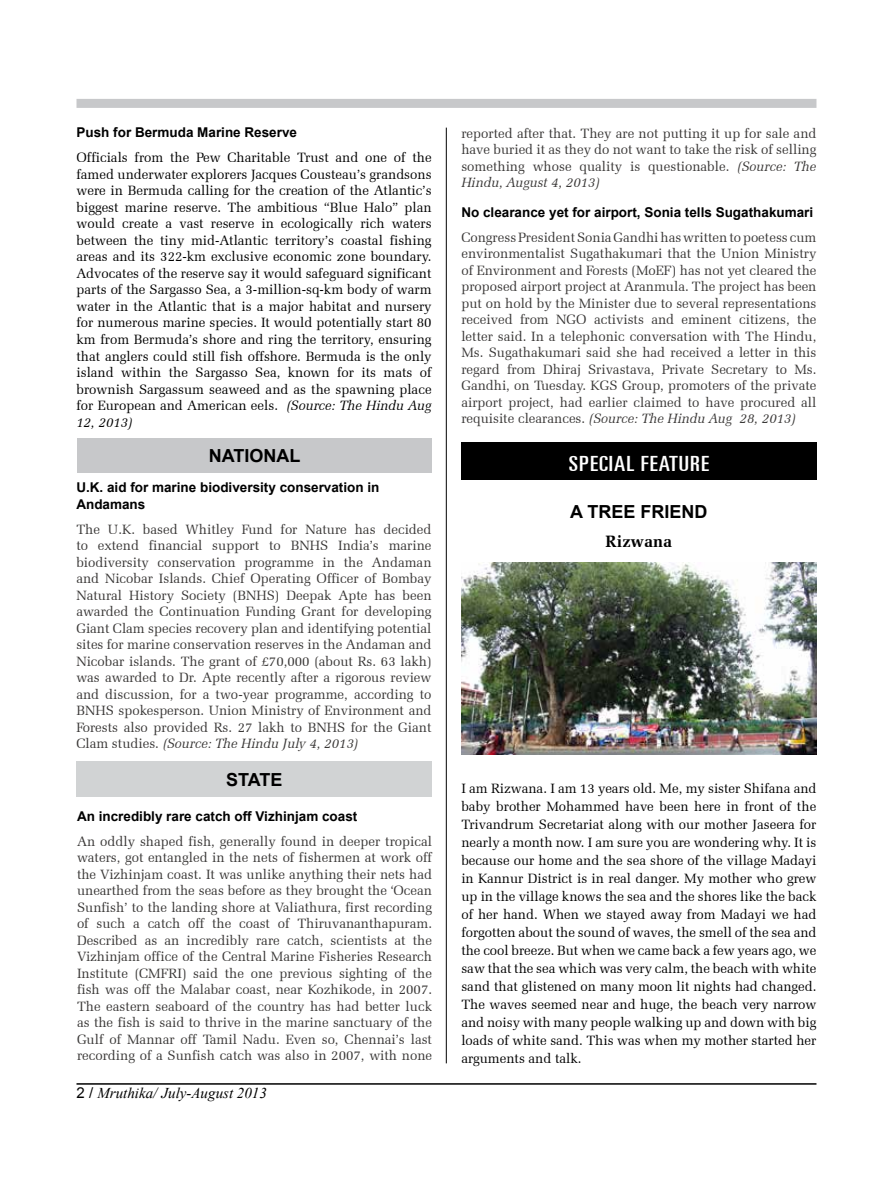
<style>
.page{position:relative;width:893px;height:1191px;background:#fff}
.page>*{position:absolute;margin:0;border:0;box-sizing:border-box;transform-origin:0 0}
.t1{font:ultra-condensed 21px "Univers LT";color:#fff;scale:1.2 1}
.t2{font:700 18px "Arial";color:#000}
.t3{font:700 16.5px "Zapf Elliptical 711 BT";color:#000}
.t4{font:italic 15px "Times New Roman";color:#000}
.t5{font:13.5px/16.5px "Zapf Elliptical 711 BT";color:#393736;text-align:justify}
.t6{font:13.5px/16.5px "Zapf Elliptical 711 BT";color:#000;text-align:justify}
.t7{font:700 13.5px/16.5px "Arial";color:#000}
.s1{font-style:italic}
.s2{font-family:"Arial";font-style:normal}
</style>
<div class="page">
<hr style="left:76px;top:1083px;width:740px;height:1px;background:#000">
<div style="left:76px;top:99px;width:740px;height:9px;background:#c7c8ca"></div>
<hr style="left:446px;top:128px;width:1px;height:935px;background:#000">
<div style="left:77px;top:438px;width:355px;height:35px;background:#c7c8ca"></div>
<div style="left:77px;top:761px;width:355px;height:36px;background:#d1d3d4"></div>
<div style="left:461px;top:442px;width:355px;height:38px;background:#000"></div>
<img style="left:461px;top:562px;width:355px;height:192px">
<p class="t7" style="left:76px;top:125px;width:222px">Push for Bermuda Marine Reserve</p>
<p class="t6" style="left:76px;top:149px;width:357px">Officials from the Pew Charitable Trust and one of the famed underwater explorers Jacques Cousteau’s grandsons were in Bermuda calling for the creation of the Atlantic’s biggest marine reserve. The ambitious “Blue Halo” plan would create a vast reserve in ecologically rich waters between the tiny mid-Atlantic territory’s coastal fishing areas and its 322-km exclusive economic zone boundary.<br>Advocates of the reserve say it would safeguard significant parts of the Sargasso Sea, a 3-million-sq-km body of warm water in the Atlantic that is a major habitat and nursery for numerous marine species. It would potentially start 80 km from Bermuda’s shore and ring the territory, ensuring that anglers could still fish offshore. Bermuda is the only island within the Sargasso Sea, known for its mats of brownish Sargassum seaweed and as the spawning place for European and American eels. <span class="s1">(Source: The Hindu Aug 12, 2013)</span></p>
<h2 class="t2" style="left:209px;top:444px;width:26px">National</h2>
<p class="t7" style="left:76px;top:479px;width:305px">U.K. aid for marine biodiversity conservation in<br>Andamans</p>
<p class="t5" style="left:76px;top:521px;width:357px">The U.K. based Whitley Fund for Nature has decided to extend financial support to BNHS India’s marine biodiversity conservation programme in the Andaman and Nicobar Islands. Chief Operating Officer of Bombay Natural History Society (BNHS) Deepak Apte has been awarded the Continuation Funding Grant for developing Giant Clam species recovery plan and identifying potential sites for marine conservation reserves in the Andaman and Nicobar islands. The grant of £70,000 (about Rs. 63 lakh) was awarded to Dr. Apte recently after a rigorous review and discussion, for a two-year programme, according to BNHS spokesperson. Union Ministry of Environment and Forests also provided Rs. 27 lakh to BNHS for the Giant Clam studies. <span class="s1">(Source: The Hindu July 4, 2013)</span></p>
<h2 class="t2" style="left:226px;top:767px;width:24px">State</h2>
<p class="t7" style="left:77px;top:808px;width:282px">An incredibly rare catch off Vizhinjam coast</p>
<p class="t5" style="left:77px;top:832px;width:357px">An oddly shaped fish, generally found in deeper tropical waters, got entangled in the nets of fishermen at work off the Vizhinjam coast. It was unlike anything their nets had unearthed from the seas before as they brought the ‘Ocean Sunfish’ to the landing shore at Valiathura, first recording of such a catch off the coast of Thiruvananthapuram.<br>Described as an incredibly rare catch, scientists at the Vizhinjam office of the Central Marine Fisheries Research Institute (CMFRI) said the one previous sighting of the fish was off the Malabar coast, near Kozhikode, in 2007.<br>The eastern seaboard of the country has had better luck as the fish is said to thrive in the marine sanctuary of the Gulf of Mannar off Tamil Nadu. Even so, Chennai’s last recording of a Sunfish catch was also in 2007, with none</p>
<p class="t4" style="left:76px;top:1083px;width:192px"><span class="s2">2 /</span> Mruthika/ July-August 2013</p>
<p class="t5" style="left:461px;top:125px;width:357px">reported after that. They are not putting it up for sale and have buried it as they do not want to take the risk of selling something whose quality is questionable. <span class="s1">(Source: The Hindu, August 4, 2013)</span></p>
<p class="t7" style="left:461px;top:204px;width:353px">No clearance yet for airport, Sonia tells Sugathakumari</p>
<p class="t5" style="left:461px;top:229px;width:357px">Congress President Sonia Gandhi has written to poetess cum environmentalist Sugathakumari that the Union Ministry of Environment and Forests (MoEF) has not yet cleared the proposed airport project at Aranmula. The project has been put on hold by the Minister due to several representations received from NGO activists and eminent citizens, the letter said. In a telephonic conversation with The Hindu, Ms. Sugathakumari said she had received a letter in this regard from Dhiraj Srivastava, Private Secretary to Ms.<br>Gandhi, on Tuesday. KGS Group, promoters of the private airport project, had earlier claimed to have procured all requisite clearances. <span class="s1">(Source: The Hindu Aug 28, 2013)</span></p>
<h1 class="t1" style="left:569px;top:452px;width:77px">SPECIAL FEATURE</h1>
<h2 class="t2" style="left:570px;top:500px;width:139px">A TREE FRIEND</h2>
<p class="t3" style="left:606px;top:531px;width:68px">Rizwana</p>
<p class="t6" style="left:461px;top:779px;width:357px;line-height:18px">I am Rizwana. I am 13 years old. Me, my sister Shifana and baby brother Mohammed have been here in front of the Trivandrum Secretariat along with our mother Jaseera for nearly a month now. I am sure you are wondering why. It is because our home and the sea shore of the village Madayi in Kannur District is in real danger. My mother who grew up in the village knows the sea and the shores like the back of her hand. When we stayed away from Madayi we had forgotten about the sound of waves, the smell of the sea and the cool breeze. But when we came back a few years ago, we saw that the sea which was very calm, the beach with white sand that glistened on many moon lit nights had changed.<br>The waves seemed near and huge, the beach very narrow and noisy with many people walking up and down with big loads of white sand. This was when my mother started her arguments and talk.</p>
</div>
